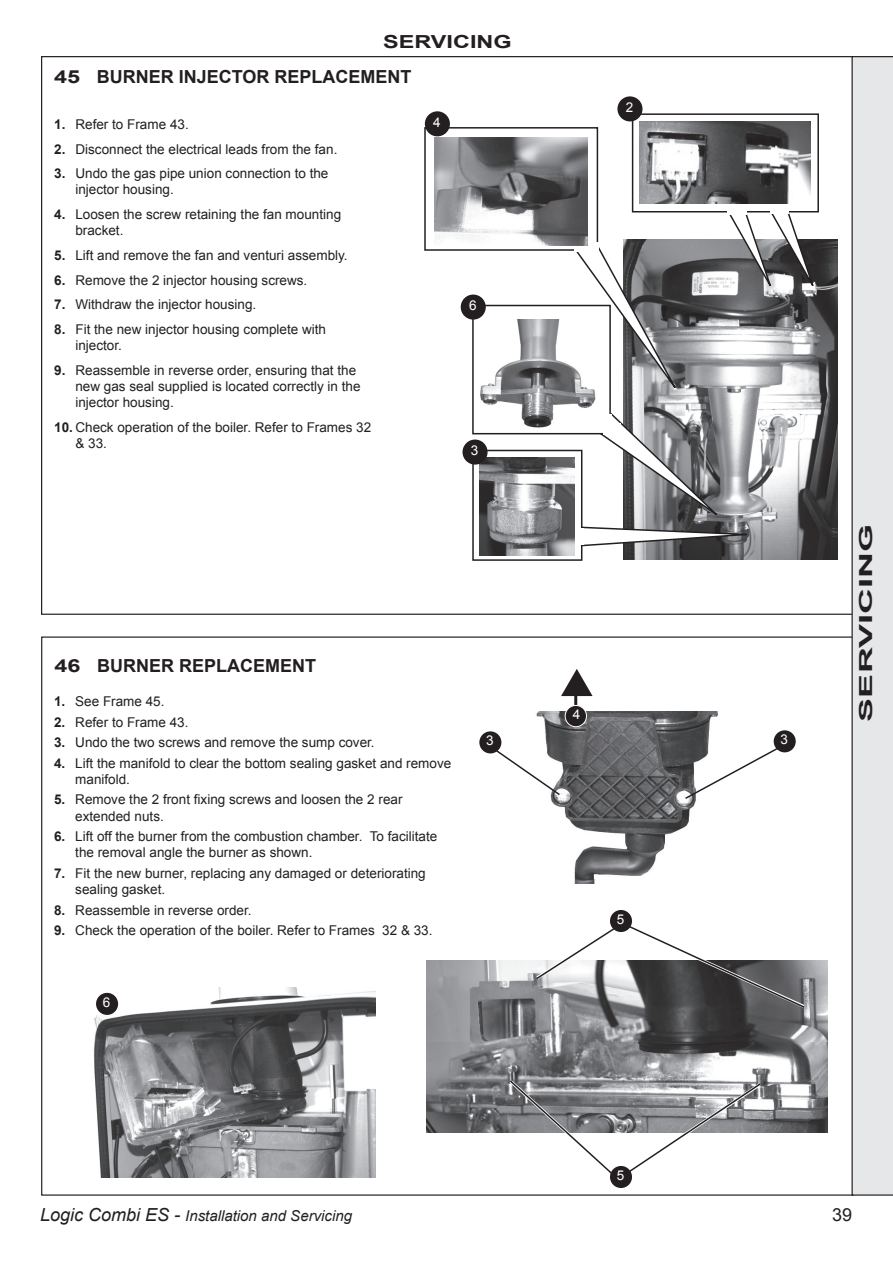
<style>
.page{position:relative;width:893px;height:1263px;background:#fff}
.page>*{position:absolute;margin:0;border:0;box-sizing:border-box;transform-origin:0 0}
.t1{font:700 18px "Arial";color:#231f20}
.t2{font:700 18px "Arial";color:#231f20;scale:1.3 1}
.t3{font:700 18px "Arial";color:#231f20;scale:2 1}
.t4{font:18px "Arial";color:#231f20}
.t5{font:italic 15px "Arial";color:#231f20}
.t6{font:13.5px/16.2px "Arial";color:#231f20}
.t7{font:13.5px "Arial";color:#fff}
.s1{font-weight:700}
.s2{font-size:18px}
</style>
<div class="page">
<img style="left:623px;top:239px;width:214px;height:321px">
<svg style="left:582px;top:525px;width:166px;height:24px"></svg>
<div style="left:472px;top:450px;width:110px;height:111px;border:2px solid #231f20"></div>
<div style="left:576px;top:528px;width:8px;height:17px;background:#fff"></div>
<img style="left:479px;top:457px;width:96px;height:98px">
<svg style="left:712px;top:212px;width:103px;height:76px"></svg>
<div style="left:632px;top:113px;width:187px;height:99px;border:2px solid #231f20"></div>
<div style="left:770px;top:209px;width:19px;height:5px;background:#fff"></div>
<img style="left:639px;top:121px;width:172px;height:83px">
<div style="left:727px;top:209px;width:20px;height:5px;background:#fff"></div>
<div style="left:617px;top:96px;width:25px;height:25px;background:#231f20;border-radius:50%"></div>
<svg style="left:566px;top:225px;width:111px;height:165px"></svg>
<div style="left:425px;top:128px;width:172px;height:122px;background:#fff"></div>
<div style="left:424px;top:127px;width:174px;height:124px;border:2px solid #231f20"></div>
<img style="left:434px;top:138px;width:153px;height:107px">
<div style="left:592px;top:243px;width:6px;height:11px;background:#fff"></div>
<div style="left:425px;top:111px;width:25px;height:25px;background:#231f20;border-radius:50%"></div>
<div style="left:574px;top:247px;width:20px;height:5px;background:#fff"></div>
<div style="left:462px;top:440px;width:25px;height:25px;background:#231f20;border-radius:50%"></div>
<svg style="left:593px;top:410px;width:125px;height:107px"></svg>
<div style="left:473px;top:305px;width:137px;height:129px;background:#fff"></div>
<div style="left:472px;top:305px;width:139px;height:129px;border:2px solid #231f20"></div>
<div style="left:612px;top:423px;width:9px;height:18px;background:#fff"></div>
<div style="left:603px;top:415px;width:8px;height:20px;background:#fff"></div>
<img style="left:480px;top:319px;width:116px;height:109px">
<div style="left:461px;top:295px;width:25px;height:25px;background:#231f20;border-radius:50%"></div>
<img style="left:497px;top:712px;width:299px;height:172px">
<svg style="left:561px;top:669px;width:31px;height:27px"></svg>
<hr style="left:574px;top:693px;width:3px;height:31px;background:#231f20">
<div style="left:565px;top:705px;width:21px;height:22px;background:#231f20;border-radius:50%"></div>
<div style="left:565px;top:705px;width:22px;height:22px;border:1px solid #fff;border-radius:50%"></div>
<svg style="left:490px;top:745px;width:81px;height:116px"></svg>
<svg style="left:683px;top:743px;width:100px;height:116px"></svg>
<div style="left:479px;top:731px;width:22px;height:22px;background:#231f20;border-radius:50%"></div>
<div style="left:773px;top:730px;width:22px;height:22px;background:#231f20;border-radius:50%"></div>
<img style="left:93px;top:988px;width:282px;height:190px">
<img style="left:426px;top:960px;width:401px;height:173px">
<svg style="left:623px;top:1080px;width:140px;height:94px"></svg>
<svg style="left:506px;top:1077px;width:111px;height:97px"></svg>
<svg style="left:533px;top:924px;width:274px;height:86px"></svg>
<div style="left:610px;top:1166px;width:22px;height:22px;background:#231f20;border-radius:50%"></div>
<div style="left:610px;top:910px;width:22px;height:22px;background:#231f20;border-radius:50%"></div>
<div style="left:96px;top:993px;width:22px;height:22px;background:#231f20;border-radius:50%"></div>
<div style="left:851px;top:56px;width:42px;height:1140px;background:#e6e7e9"></div>
<h1 class="t2" style="left:383px;top:29px;width:100px">SERVICING</h1>
<h1 class="t2" style="left:54px;top:65px;width:54px">45 BURNER</h1>
<h1 class="t1" style="left:179px;top:65px;width:13px">INJECTOR</h1>
<h1 class="t1" style="left:274px;top:65px;width:75px">RE PLACEMENT</h1>
<p class="t6" style="left:54px;top:116px;width:136px"><span class="s1">1.</span> Refer to Frame 43.</p>
<p class="t6" style="left:54px;top:141px;width:285px"><span class="s1">2.</span> Disconnect the electrical leads from the fan.</p>
<p class="t6" style="left:75px;top:166px;width:254px;text-indent:-21px"><span class="s1">3.</span> Undo the gas pipe union connection to the injector housing.</p>
<p class="t6" style="left:75px;top:206px;width:267px;text-indent:-21px"><span class="s1">4.</span> Loosen the screw retaining the fan mounting bracket.</p>
<p class="t6" style="left:54px;top:247px;width:295px"><span class="s1">5.</span> Lift and remove the fan and venturi assembly.</p>
<p class="t6" style="left:54px;top:272px;width:255px"><span class="s1">6.</span> Remove the 2 injector housing screws.</p>
<p class="t6" style="left:54px;top:297px;width:204px"><span class="s1">7.</span> Withdraw the injector housing.</p>
<p class="t6" style="left:75px;top:321px;width:252px;text-indent:-21px"><span class="s1">8.</span> Fit the new injector housing complete with injector.</p>
<p class="t6" style="left:75px;top:362px;width:287px;text-indent:-21px"><span class="s1">9.</span> Reassemble in reverse order, ensuring that the new gas seal supplied is located correctly in the injector housing.</p>
<p class="t6" style="left:75px;top:419px;width:297px;text-indent:-21px"><span class="s1">10.</span> Check operation of the boiler. Refer to Frames 32 &amp; 33.</p>
<p class="t7" style="left:433px;top:113px;width:9px">4</p>
<p class="t7" style="left:469px;top:296px;width:9px">6</p>
<p class="t7" style="left:471px;top:441px;width:9px">3</p>
<h1 class="t2" style="left:55px;top:654px;width:32px">46 BURNER</h1>
<h1 class="t1" style="left:179px;top:654px;width:139px">REPLACEMENT</h1>
<p class="t7" style="left:626px;top:98px;width:9px">2</p>
<p class="t6" style="left:54px;top:694px;width:112px"><span class="s1">1.</span> See Frame 45.</p>
<p class="t6" style="left:54px;top:714px;width:136px"><span class="s1">2.</span> Refer to Frame 43.</p>
<p class="t6" style="left:54px;top:735px;width:322px"><span class="s1">3.</span> Undo the two screws and remove the sump cover.</p>
<p class="t6" style="left:75px;top:755px;width:377px;text-indent:-21px"><span class="s1">4.</span> Lift the manifold to clear the bottom sealing gasket and remove manifold.</p>
<p class="t6" style="left:75px;top:792px;width:329px;text-indent:-21px"><span class="s1">5.</span> Remove the 2 front fixing screws and loosen the 2 rear extended nuts.</p>
<p class="t6" style="left:75px;top:828px;width:363px;text-indent:-21px"><span class="s1">6.</span> Lift off the burner from the combustion chamber. To facilitate the removal angle the burner as shown.</p>
<p class="t6" style="left:75px;top:865px;width:352px;text-indent:-21px"><span class="s1">7.</span> Fit the new burner, replacing any damaged or deteriorating sealing gasket.</p>
<p class="t6" style="left:54px;top:902px;width:199px"><span class="s1">8.</span> Reassemble in reverse order.</p>
<p class="t6" style="left:54px;top:922px;width:380px"><span class="s1">9.</span> Check the operation of the boiler. Refer to Frames 32 &amp; 33.</p>
<p class="t7" style="left:103px;top:993px;width:9px">6</p>
<p class="t7" style="left:573px;top:705px;width:9px">4</p>
<p class="t7" style="left:486px;top:732px;width:9px">3</p>
<p class="t7" style="left:780px;top:731px;width:9px">3</p>
<p class="t7" style="left:617px;top:910px;width:9px">5</p>
<h1 class="t3" style="left:854px;top:721px;width:100px;rotate:-90deg">SERVICING</h1>
<p class="t5" style="left:40px;top:1206px;width:313px"><span class="s2">Logic Combi ES -</span> Installation and Servicing</p>
<p class="t7" style="left:617px;top:1166px;width:9px">5</p>
<h1 class="t4" style="left:832px;top:1202px;width:22px">39</h1>
</div>
